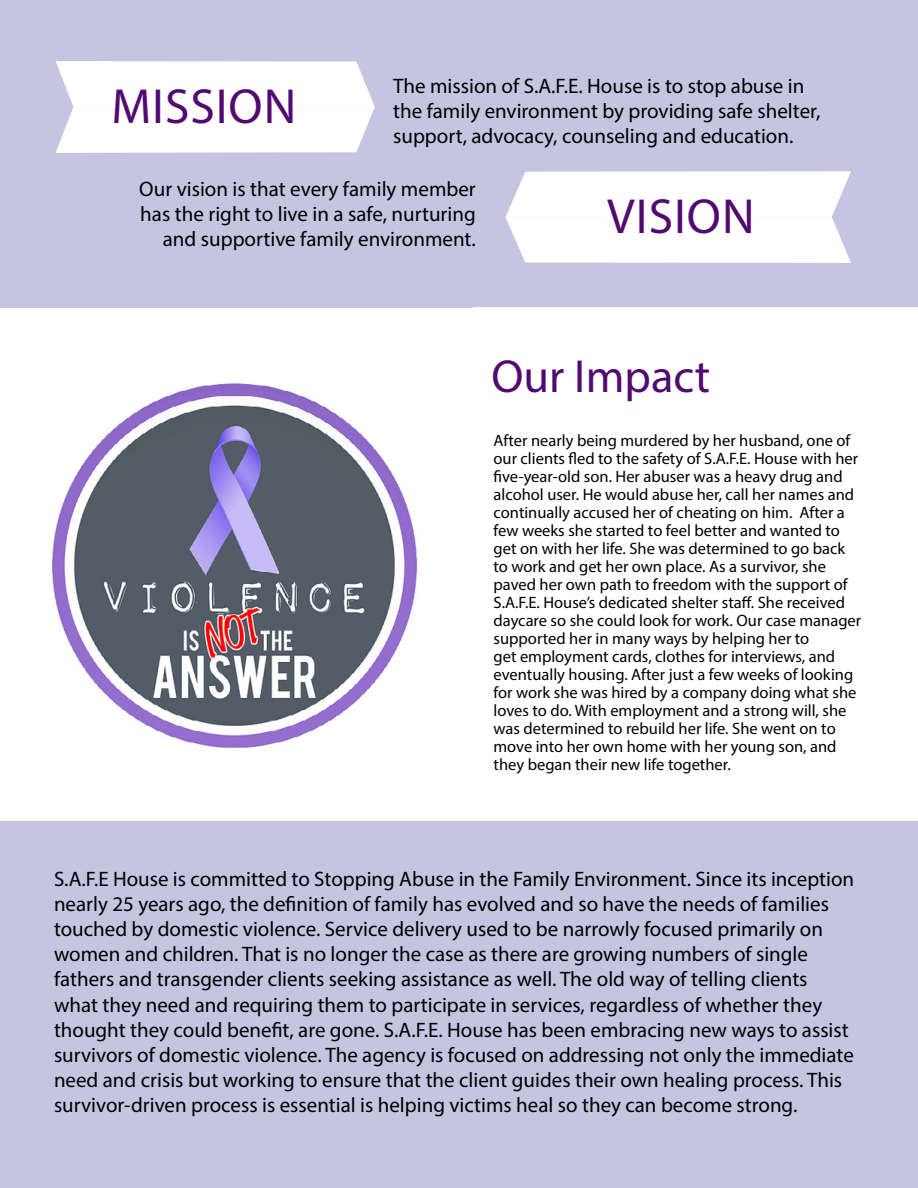
<style>
.page{position:relative;width:918px;height:1188px;background:#fff}
.page>*{position:absolute;margin:0;border:0;box-sizing:border-box;transform-origin:0 0}
.t1{font:49.5px "Myriad Pro";letter-spacing:.02em;color:#510a70}
.t2{font:46.5px "Myriad Pro";color:#510a70}
.t3{font:21px/25.2px "Myriad Pro";color:#000}
.t4{font:16.5px/18px "Myriad Pro";color:#000}
</style>
<div class="page">
<div style="left:0;top:814px;width:918px;height:374px;background:#c5c5e2"></div>
<div style="left:0;top:0;width:918px;height:307px;background:#c5c5e2"></div>
<svg style="left:56px;top:61px;width:319px;height:92px;background:#fbfbfd"></svg>
<svg style="left:505px;top:171px;width:346px;height:92px;background:#fbfbfd"></svg>
<div style="left:473px;top:307px;width:445px;height:513px;background:#fff"></div>
<img style="left:0;top:383px;width:472px;height:437px">
<p class="t3" style="left:393px;top:73px;width:429px">The mission of S.A.F.E. House is to stop abuse in the family environment by providing safe shelter, support, advocacy, counseling and education.</p>
<p class="t3" style="left:139px;top:176px;width:338px;text-align:right">Our vision is that every family member has the right to live in a safe, nurturing and supportive family environment.</p>
<h1 class="t1" style="left:111px;top:76px;width:186px">MISSION</h1>
<h1 class="t1" style="left:607px;top:186px;width:149px">VISION</h1>
<h2 class="t2" style="left:491px;top:348px;width:220px">Our Impact</h2>
<p class="t4" style="left:494px;top:431px;width:369px">After nearly being murdered by her husband, one of our clients fled to the safety of S.A.F.E. House with her five-year-old son. Her abuser was a heavy drug and alcohol user. He would abuse her, call her names and continually accused her of cheating on him. After a few weeks she started to feel better and wanted to get on with her life. She was determined to go back to work and get her own place. As a survivor, she paved her own path to freedom with the support of S.A.F.E. House’s dedicated shelter staff. She received daycare so she could look for work. Our case manager supported her in many ways by helping her to<br>get employment cards, clothes for interviews, and eventually housing. After just a few weeks of looking for work she was hired by a company doing what she loves to do. With employment and a strong will, she was determined to rebuild her life. She went on to move into her own home with her young son, and they began their new life together.</p>
<p class="t3" style="left:54px;top:866px;width:802px">S.A.F.E House is committed to Stopping Abuse in the Family Environment. Since its inception nearly 25 years ago, the definition of family has evolved and so have the needs of families touched by domestic violence. Service delivery used to be narrowly focused primarily on women and children. That is no longer the case as there are growing numbers of single fathers and transgender clients seeking assistance as well. The old way of telling clients what they need and requiring them to participate in services, regardless of whether they thought they could benefit, are gone. S.A.F.E. House has been embracing new ways to assist survivors of domestic violence. The agency is focused on addressing not only the immediate need and crisis but working to ensure that the client guides their own healing process. This survivor-driven process is essential is helping victims heal so they can become strong.</p>
</div>
